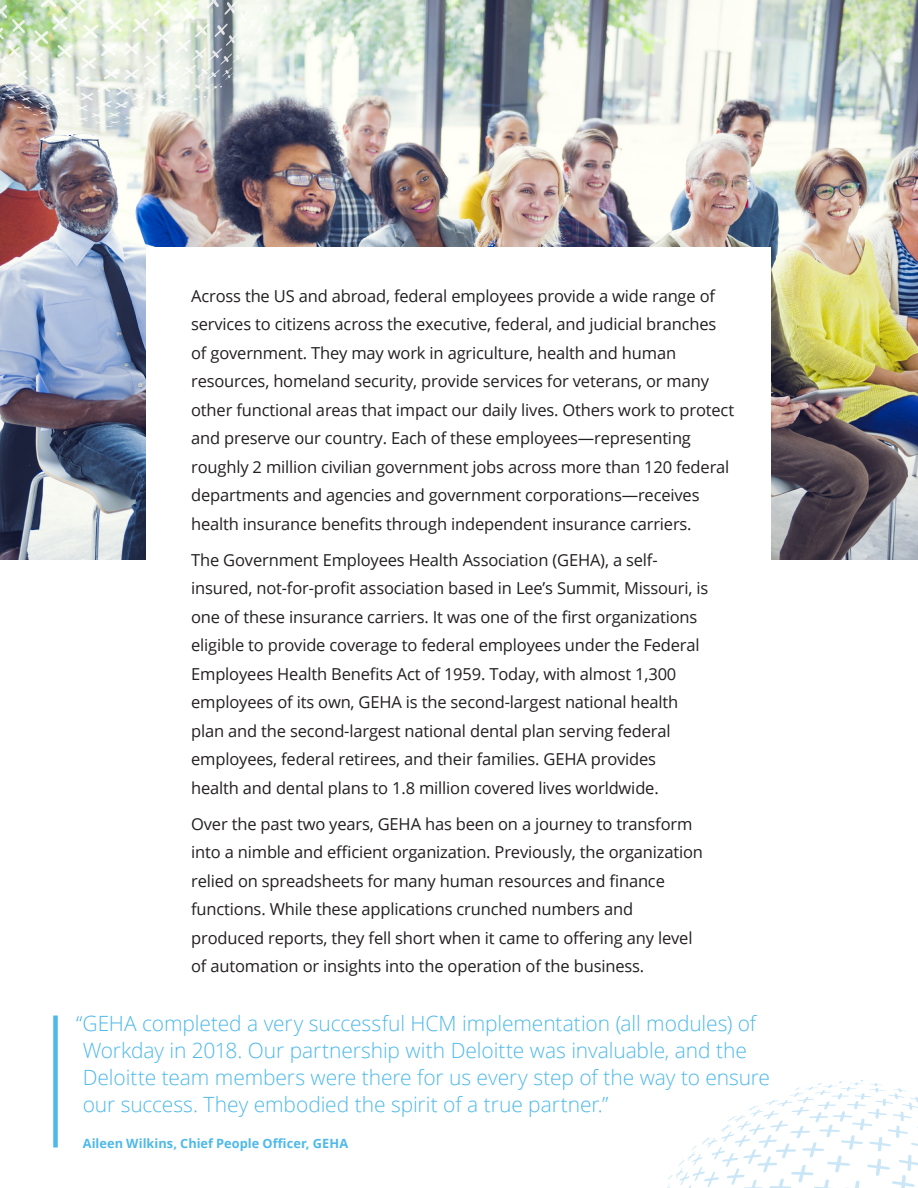
<style>
.page{position:relative;width:918px;height:1188px;background:#fff}
.page>*{position:absolute;margin:0;border:0;box-sizing:border-box;transform-origin:0 0}
.Quote_pullout_small{font:300 21px/27px "Open Sans";letter-spacing:-.005em;color:#4eb9e9}
.Paragraph_Style_1{font:16.5px/28.5px "Open Sans";letter-spacing:-.01em;color:#231f20}
.Quote_name_company{font:700 12.75px "Open Sans";letter-spacing:.005em;color:#4eb9e9}
</style>
<div class="page">
<img style="left:0;top:0;width:918px;height:559px">
<div style="left:147px;top:247px;width:624px;height:682px;background:#fff"></div>
<div style="left:53px;top:1016px;width:5px;height:132px;background:#4eb9e9"></div>
<img style="left:0;top:0;width:270px;height:127px">
<svg style="left:667px;top:1080px;width:251px;height:108px"></svg>
<p class="Paragraph_Style_1" style="left:191px;top:281px;width:544px">Across the US and abroad, federal employees provide a wide range of services to citizens across the executive, federal, and judicial branches of government. They may work in agriculture, health and human resources, homeland security, provide services for veterans, or many other functional areas that impact our daily lives. Others work to protect and preserve our country. Each of these employees—representing roughly 2 million civilian government jobs across more than 120 federal departments and agencies and government corporations—receives health insurance benefits through independent insurance carriers.</p>
<p class="Paragraph_Style_1" style="left:191px;top:545px;width:519px">The Government Employees Health Association (GEHA), a self&shy;insured, not-for-profit association based in Lee’s Summit, Missouri, is one of these insurance carriers. It was one of the first organizations eligible to provide coverage to federal employees under the Federal Employees Health Benefits Act of 1959. Today, with almost 1,300 employees of its own, GEHA is the second-largest national health plan and the second-largest national dental plan serving federal employees, federal retirees, and their families. GEHA provides<br>health and dental plans to 1.8 million covered lives worldwide.</p>
<p class="Paragraph_Style_1" style="left:191px;top:809px;width:513px">Over the past two years, GEHA has been on a journey to transform into a nimble and efficient organization. Previously, the organization relied on spreadsheets for many human resources and finance functions. While these applications crunched numbers and produced reports, they fell short when it came to offering any level of automation or insights into the operation of the business.</p>
<p class="Quote_pullout_small" style="left:83px;top:1009px;width:689px;text-indent:-7px">“GEHA completed a very successful HCM implementation (all modules) of Workday in 2018. Our partnership with Deloitte was invaluable, and the Deloitte team members were there for us every step of the way to ensure our success. They embodied the spirit of a true partner.”</p>
<p class="Quote_name_company" style="left:83px;top:1134px;width:267px">Aileen Wilkins, Chief People Officer, GEHA</p>
</div>
